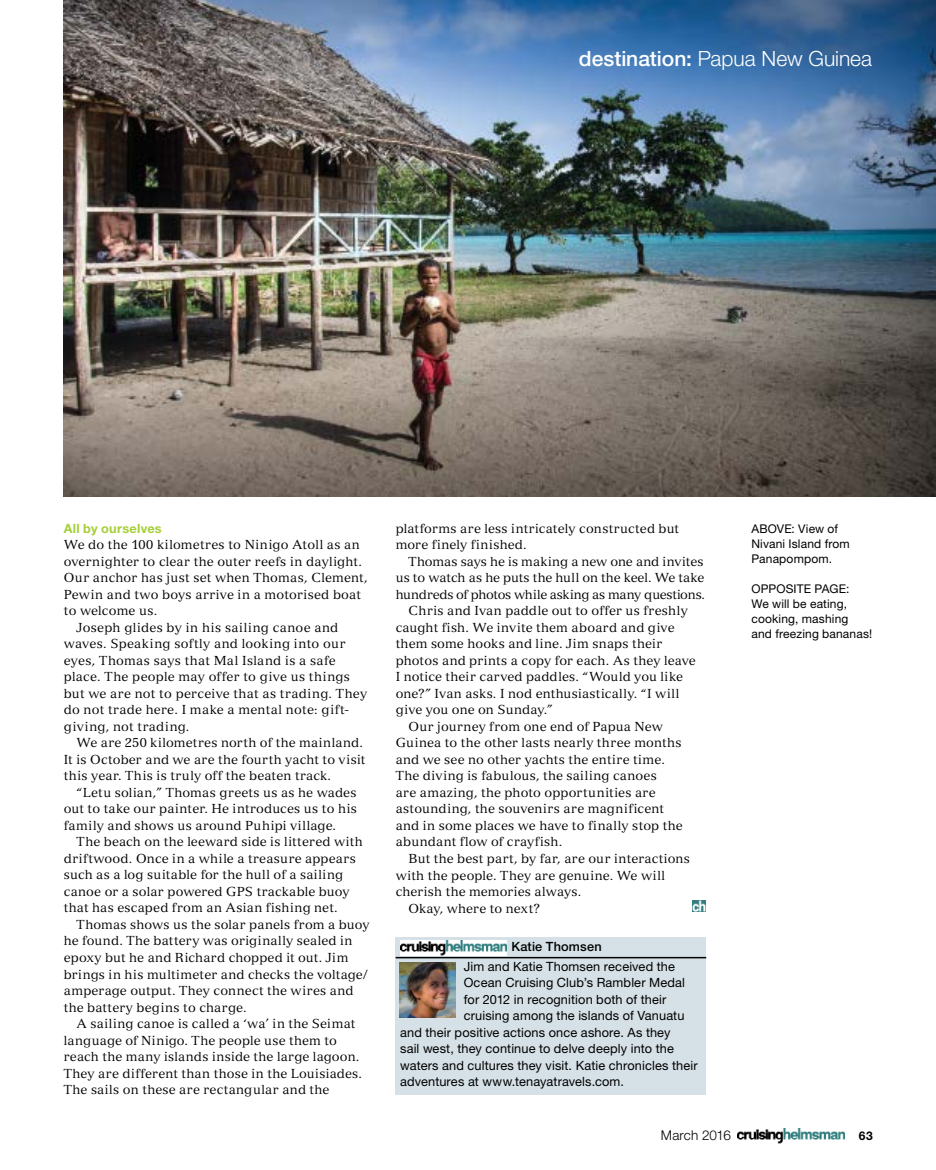
<style>
.page{position:relative;width:936px;height:1170px;background:#fff}
.page>*{position:absolute;margin:0;border:0;box-sizing:border-box;transform-origin:0 0}
.t1{font:300 21px "Helvetica Neue LT Std";color:#fff}
.t2{font:300 13.5px "Helvetica Neue LT Std";color:#000}
.t3{font:12.75px/16.5px "Versailles LT Std";letter-spacing:.015em;color:#000}
.t4{font:12.75px "Helvetica Neue LT Std";letter-spacing:.01em;color:#000}
.t5{font:12.75px "Versailles LT Std";letter-spacing:-.005em;color:#000}
.t6{font:12.75px "Versailles LT Std";letter-spacing:-.015em;color:#000}
.t7{font:700 12.75px "Helvetica Neue LT Std";letter-spacing:.02em;color:#a6ce39}
.t8{font:500 12.75px "Helvetica Neue LT Std";letter-spacing:.015em;color:#000}
.t9{font:12px/15px "Helvetica Neue LT Std";letter-spacing:.01em;color:#000}
.t10{font:700 12px "Helvetica Neue LT Std";color:#000}
.s1{font-weight:500}
</style>
<div class="page">
<img style="left:64px;top:0;width:871px;height:496px">
<img style="left:737px;top:1128px;width:107px;height:15px">
<div style="left:395px;top:937px;width:311px;height:157px;background:#d6e1e7"></div>
<img style="left:400px;top:940px;width:107px;height:15px">
<hr style="left:395px;top:956px;width:311px;height:2px;background:#000">
<img style="left:400px;top:962px;width:55px;height:55px">
<svg style="left:692px;top:900px;width:13px;height:11px"></svg>
<h1 class="t1" style="left:579px;top:46px;width:295px"><span class="s1">destination:</span> Papua New Guinea</h1>
<p class="t7" style="left:64px;top:520px;width:99px">All by ourselves</p>
<p class="t3" style="left:64px;top:536px;width:298px">We do the 100 kilometres to Ninigo Atoll as an</p>
<p class="t3" style="left:64px;top:553px;width:300px">overnighter to clear the outer reefs in daylight.</p>
<p class="t3" style="left:64px;top:569px;width:305px">Our anchor has just set when Thomas, Clement,</p>
<p class="t3" style="left:64px;top:586px;width:298px">Pewin and two boys arrive in a motorised boat</p>
<p class="t3" style="left:64px;top:602px;width:95px">to welcome us.</p>
<p class="t3" style="left:77px;top:619px;width:263px">Joseph glides by in his sailing canoe and</p>
<p class="t3" style="left:64px;top:635px;width:283px">waves. Speaking softly and looking into our</p>
<p class="t3" style="left:64px;top:652px;width:273px">eyes, Thomas says that Mal Island is a safe</p>
<p class="t3" style="left:64px;top:668px;width:288px">place. The people may offer to give us things</p>
<p class="t3" style="left:64px;top:685px;width:305px">but we are not to perceive that as trading. They</p>
<p class="t3" style="left:64px;top:701px;width:287px">do not trade here. I make a mental note: gift-</p>
<p class="t3" style="left:64px;top:718px;width:127px">giving, not trading.</p>
<p class="t3" style="left:77px;top:734px;width:288px">We are 250 kilometres north of the mainland.</p>
<p class="t3" style="left:64px;top:751px;width:303px">It is October and we are the fourth yacht to visit</p>
<p class="t3" style="left:64px;top:767px;width:269px">this year. This is truly off the beaten track.</p>
<p class="t3" style="left:77px;top:784px;width:281px">“Letu solian,” Thomas greets us as he wades</p>
<p class="t3" style="left:64px;top:800px;width:295px">out to take our painter. He introduces us to his</p>
<p class="t3" style="left:64px;top:817px;width:274px">family and shows us around Puhipi village.</p>
<p class="t3" style="left:77px;top:833px;width:288px">The beach on the leeward side is littered with</p>
<p class="t3" style="left:64px;top:850px;width:293px">driftwood. Once in a while a treasure appears</p>
<p class="t3" style="left:64px;top:866px;width:281px">such as a log suitable for the hull of a sailing</p>
<p class="t3" style="left:64px;top:883px;width:287px">canoe or a solar powered GPS trackable buoy</p>
<p class="t3" style="left:64px;top:899px;width:275px">that has escaped from an Asian fishing net.</p>
<p class="t3" style="left:77px;top:916px;width:294px">Thomas shows us the solar panels from a buoy</p>
<p class="t3" style="left:64px;top:932px;width:290px">he found. The battery was originally sealed in</p>
<p class="t3" style="left:64px;top:949px;width:286px">epoxy but he and Richard chopped it out. Jim</p>
<p class="t3" style="left:64px;top:965px;width:305px">brings in his multimeter and checks the voltage/</p>
<p class="t3" style="left:64px;top:982px;width:291px">amperage output. They connect the wires and</p>
<p class="t3" style="left:64px;top:998px;width:184px">the battery begins to charge.</p>
<p class="t3" style="left:77px;top:1015px;width:280px">A sailing canoe is called a ‘wa’ in the Seimat</p>
<p class="t3" style="left:64px;top:1031px;width:275px">language of Ninigo. The people use them to</p>
<p class="t3" style="left:64px;top:1048px;width:297px">reach the many islands inside the large lagoon.</p>
<p class="t3" style="left:64px;top:1064px;width:300px">They are different than those in the Louisiades.</p>
<p class="t3" style="left:64px;top:1081px;width:267px">The sails on these are rectangular and the</p>
<p class="t3" style="left:395px;top:520px;width:285px">platforms are less intricately constructed but more finely finished.</p>
<p class="t5" style="left:408px;top:553px;width:296px">Thomas says he is making a new one and invites</p>
<p class="t5" style="left:395px;top:570px;width:310px">us to watch as he puts the hull on the keel. We take</p>
<p class="t6" style="left:395px;top:586px;width:311px">hundreds of photos while asking as many questions.</p>
<p class="t3" style="left:408px;top:602px;width:281px">Chris and Ivan paddle out to offer us freshly</p>
<p class="t3" style="left:395px;top:619px;width:280px">caught fish. We invite them aboard and give</p>
<p class="t3" style="left:395px;top:635px;width:268px">them some hooks and line. Jim snaps their</p>
<p class="t3" style="left:395px;top:652px;width:301px">photos and prints a copy for each. As they leave</p>
<p class="t3" style="left:395px;top:668px;width:289px">I notice their carved paddles. “Would you like</p>
<p class="t3" style="left:395px;top:685px;width:285px">one?” Ivan asks. I nod enthusiastically. “I will</p>
<p class="t3" style="left:395px;top:701px;width:159px">give you one on Sunday.”</p>
<p class="t3" style="left:408px;top:718px;width:256px">Our journey from one end of Papua New</p>
<p class="t3" style="left:395px;top:734px;width:287px">Guinea to the other lasts nearly three months</p>
<p class="t3" style="left:395px;top:751px;width:271px">and we see no other yachts the entire time.</p>
<p class="t3" style="left:395px;top:767px;width:263px">The diving is fabulous, the sailing canoes</p>
<p class="t3" style="left:395px;top:784px;width:261px">are amazing, the photo opportunities are</p>
<p class="t3" style="left:395px;top:800px;width:270px">astounding, the souvenirs are magnificent</p>
<p class="t3" style="left:395px;top:817px;width:288px">and in some places we have to finally stop the</p>
<p class="t3" style="left:395px;top:833px;width:168px">abundant flow of crayfish.</p>
<p class="t3" style="left:408px;top:850px;width:283px">But the best part, by far, are our interactions</p>
<p class="t3" style="left:395px;top:866px;width:271px">with the people. They are genuine. We will</p>
<p class="t3" style="left:395px;top:883px;width:187px">cherish the memories always.</p>
<p class="t3" style="left:408px;top:899px;width:133px">Okay, where to next?</p>
<p class="t8" style="left:511px;top:938px;width:92px">Katie Thomsen</p>
<p class="t4" style="left:463px;top:958px;width:213px">Jim and Katie Thomsen received the</p>
<p class="t4" style="left:463px;top:975px;width:223px">Ocean Cruising Club’s Rambler Medal</p>
<p class="t4" style="left:463px;top:991px;width:204px">for 2012 in recognition both of their</p>
<p class="t4" style="left:463px;top:1008px;width:222px">cruising among the islands of Vanuatu</p>
<p class="t4" style="left:400px;top:1024px;width:272px">and their positive actions once ashore. As they</p>
<p class="t4" style="left:400px;top:1041px;width:275px">sail west, they continue to delve deeply into the</p>
<p class="t4" style="left:400px;top:1057px;width:299px">waters and cultures they visit. Katie chronicles their</p>
<p class="t4" style="left:400px;top:1074px;width:225px">adventures at www.tenayatravels.com.</p>
<p class="t2" style="left:661px;top:1126px;width:71px">March 2016</p>
<p class="t9" style="left:751px;top:521px;width:100px">ABOVE: View of<br>Nivani Island from<br>Panapompom.</p>
<p class="t9" style="left:751px;top:581px;width:122px">OPPOSITE PAGE:<br>We will be eating, cooking, mashing<br>and freezing bananas!</p>
<p class="t10" style="left:858px;top:1127px;width:15px">63</p>
</div>
